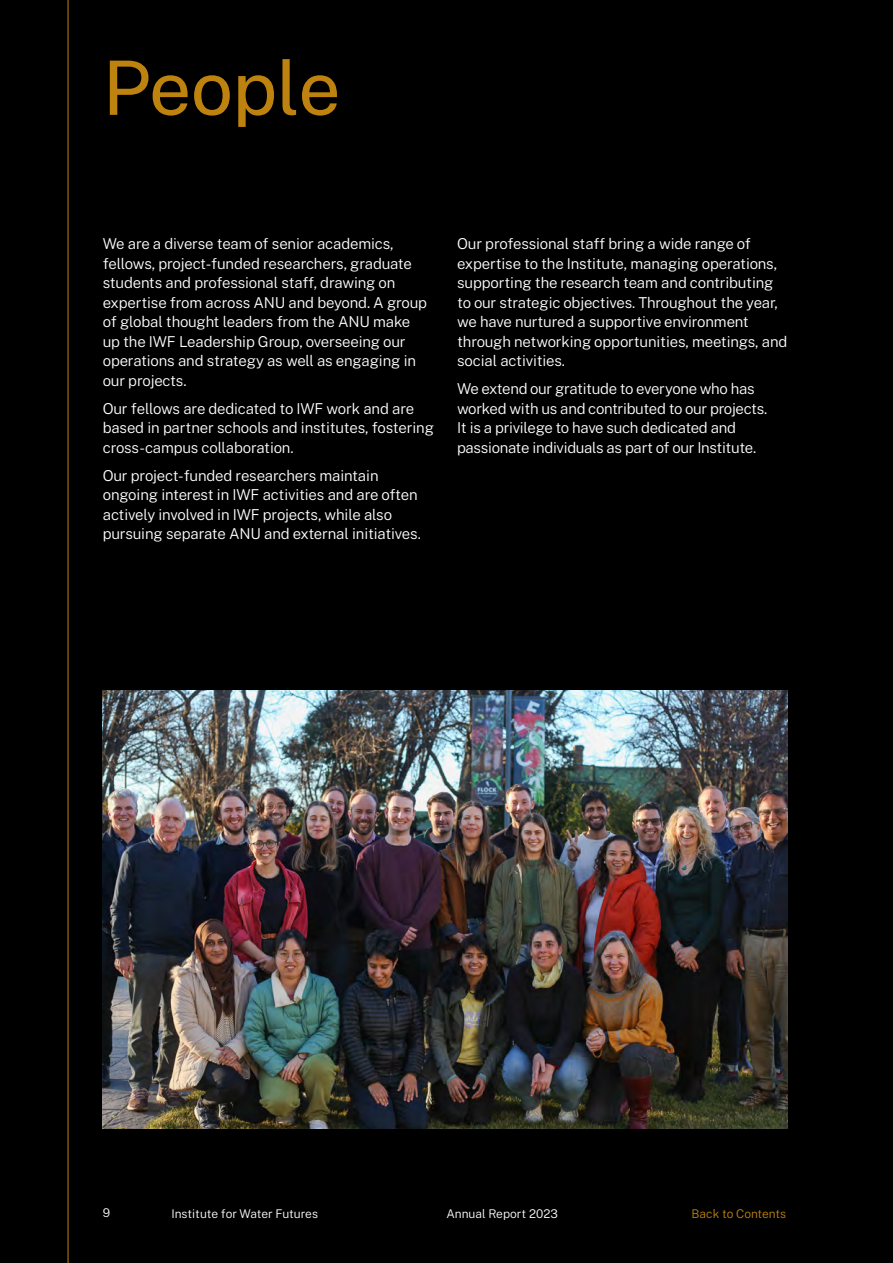
<style>
.page{position:relative;width:893px;height:1263px;background:#000}
.page>*{position:absolute;margin:0;border:0;box-sizing:border-box;transform-origin:0 0}
.ANU_Heading_one_TOC{font:100 75px "Public Sans";letter-spacing:-.005em;color:#be830e}
.ANU_Body_copy{font:100 15px/19.5px "Public Sans";letter-spacing:-.01em;color:#fff}
.ANU_Caption{font:100 12px "Public Sans";color:#fff}
.t1{font:100 12px "Public Sans";color:#be830e}
</style>
<div class="page">
<img style="left:103px;top:690px;width:684px;height:438px">
<hr style="left:68px;top:0;width:1px;height:1263px;background:#be830e">
<p class="ANU_Heading_one_TOC" style="left:103px;top:33px;width:239px">People</p>
<p class="ANU_Body_copy" style="left:103px;top:233px;width:326px">We are a diverse team of senior academics, fellows, project-funded researchers, graduate students and professional staff, drawing on expertise from across ANU and beyond. A group of global thought leaders from the ANU make up the IWF Leadership Group, overseeing our operations and strategy as well as engaging in our projects.</p>
<p class="ANU_Body_copy" style="left:103px;top:398px;width:333px">Our fellows are dedicated to IWF work and are based in partner schools and institutes, fostering cross-campus collaboration.</p>
<p class="ANU_Body_copy" style="left:103px;top:465px;width:320px">Our project-funded researchers maintain ongoing interest in IWF activities and are often actively involved in IWF projects, while also pursuing separate ANU and external initiatives.</p>
<p class="ANU_Body_copy" style="left:457px;top:233px;width:332px">Our professional staff bring a wide range of expertise to the Institute, managing operations, supporting the research team and contributing to our strategic objectives. Throughout the year, we have nurtured a supportive environment through networking opportunities, meetings, and social activities.</p>
<p class="ANU_Body_copy" style="left:457px;top:378px;width:312px">We extend our gratitude to everyone who has worked with us and contributed to our projects.<br>It is a privilege to have such dedicated and passionate individuals as part of our Institute.</p>
<p class="ANU_Caption" style="left:103px;top:1204px;width:9px">9</p>
<p class="ANU_Caption" style="left:172px;top:1205px;width:148px">Institute for Water Futures</p>
<p class="ANU_Caption" style="left:446px;top:1205px;width:113px">Annual Report 2023</p>
<p class="t1" style="left:691px;top:1205px;width:96px">Back to Contents</p>
</div>
